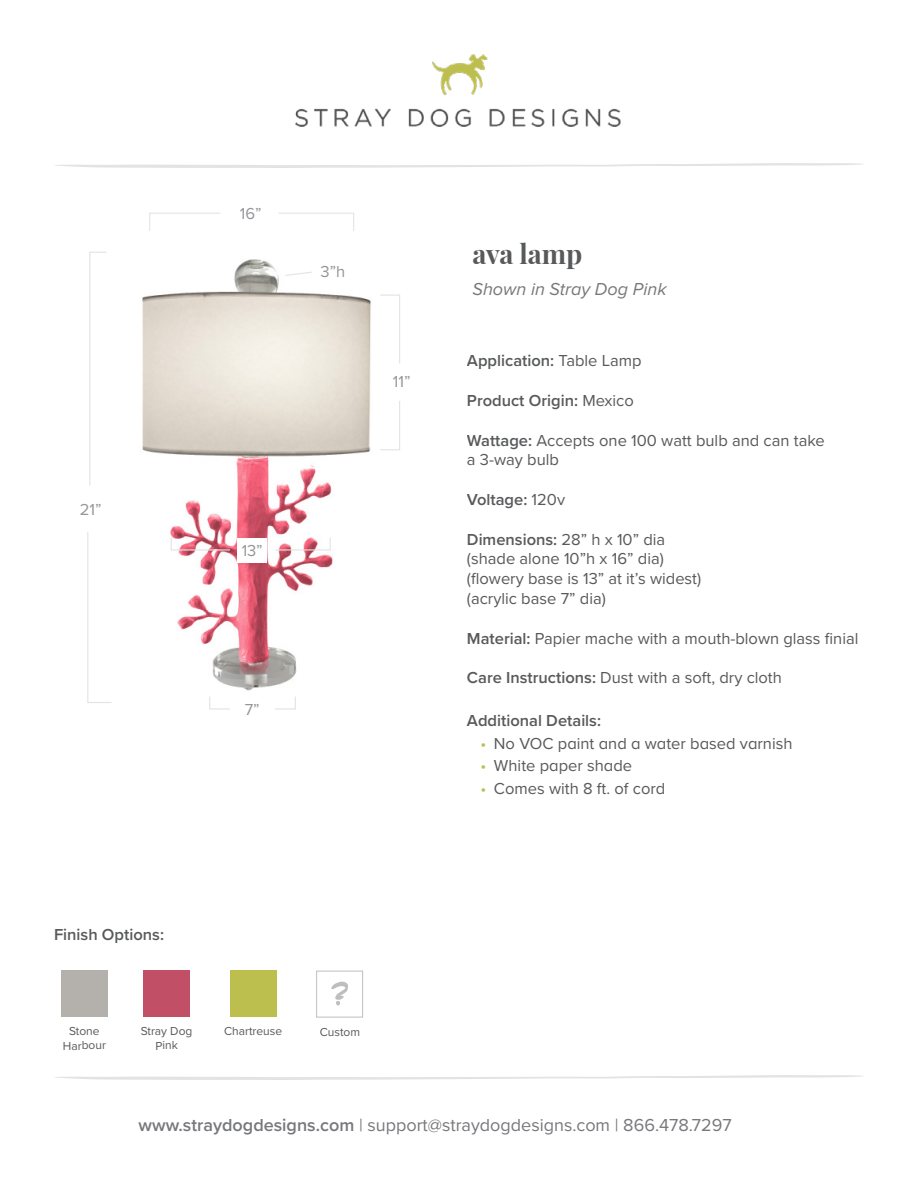
<style>
.page{position:relative;width:918px;height:1188px;background:#fff}
.page>*{position:absolute;margin:0;border:0;box-sizing:border-box;transform-origin:0 0}
.t1{font:700 27px "Playfair Display";color:#58595b}
.t2{font:18px "Proxima Nova";color:#77787b}
.t3{font:italic 18px "Proxima Nova";color:#77787b}
.t4{font:16.5px/19.8px "Proxima Nova";color:#58595b}
.t5{font:600 16.5px "Proxima Nova";color:#58595b}
.t6{font:16.5px "Proxima Nova";color:#939598}
.t7{font:12px/14.4px "Proxima Nova";letter-spacing:-.005em;color:#58595b;text-align:center}
.s1{font-weight:400}
.s2{font-weight:600}
.s3{color:#bcbf4e}
</style>
<div class="page">
<img style="left:295px;top:54px;width:326px;height:73px">
<svg style="left:55px;top:163px;width:807px;height:5px"></svg>
<svg style="left:55px;top:1075px;width:807px;height:5px"></svg>
<img style="left:142px;top:259px;width:229px;height:432px">
<svg style="left:278px;top:212px;width:76px;height:19px"></svg>
<svg style="left:89px;top:251px;width:18px;height:235px"></svg>
<div style="left:237px;top:538px;width:30px;height:25px;background:#fff"></div>
<svg style="left:87px;top:532px;width:25px;height:171px"></svg>
<svg style="left:149px;top:212px;width:71px;height:19px"></svg>
<div style="left:61px;top:971px;width:46px;height:46px;background:#b4b0ab"></div>
<div style="left:144px;top:971px;width:46px;height:46px;background:#c14f66"></div>
<div style="left:230px;top:971px;width:46px;height:46px;background:#bcbf4e"></div>
<div style="left:316px;top:971px;width:47px;height:46px;background:#fff;border:1px solid #bcbec0"></div>
<svg style="left:331px;top:982px;width:17px;height:24px"></svg>
<svg style="left:380px;top:401px;width:20px;height:49px"></svg>
<svg style="left:380px;top:294px;width:20px;height:70px"></svg>
<svg style="left:170px;top:536px;width:61px;height:15px"></svg>
<svg style="left:209px;top:696px;width:21px;height:14px"></svg>
<svg style="left:274px;top:536px;width:57px;height:15px"></svg>
<svg style="left:275px;top:696px;width:21px;height:14px"></svg>
<svg style="left:284px;top:271px;width:29px;height:6px"></svg>
<p class="t6" style="left:80px;top:497px;width:23px">21”</p>
<p class="t6" style="left:240px;top:201px;width:23px">16”</p>
<p class="t6" style="left:321px;top:259px;width:26px">3”h</p>
<p class="t6" style="left:393px;top:369px;width:19px">11”</p>
<p class="t6" style="left:242px;top:538px;width:23px">13”</p>
<p class="t6" style="left:245px;top:697px;width:16px">7”</p>
<p class="t5" style="left:54px;top:922px;width:112px">Finish Options:</p>
<p class="t7" style="left:63px;top:1023px;width:45px">Stone<br>Harbour</p>
<p class="t7" style="left:141px;top:1023px;width:53px">Stray Dog<br>Pink</p>
<p class="t7" style="left:224px;top:1023px;width:60px">Chartreuse</p>
<p class="t7" style="left:320px;top:1024px;width:42px">Custom</p>
<h1 class="t1" style="left:472px;top:232px;width:111px">ava lamp</h1>
<p class="t3" style="left:472px;top:279px;width:196px">Shown in Stray Dog Pink</p>
<p class="t5" style="left:467px;top:349px;width:176px">Application: <span class="s1">Table Lamp</span></p>
<p class="t5" style="left:467px;top:388px;width:168px">Product Origin: <span class="s1">Mexico</span></p>
<p class="t4" style="left:467px;top:430px;width:359px"><span class="s2">Wattage:</span> Accepts one 100 watt bulb and can take a 3-way bulb</p>
<p class="t5" style="left:467px;top:487px;width:100px">Voltage: <span class="s1">120v</span></p>
<p class="t4" style="left:467px;top:529px;width:236px"><span class="s2">Dimensions:</span> 28” h x 10” dia (shade alone 10”h x 16” dia) (flowery base is 13” at it’s widest) (acrylic base 7” dia)</p>
<p class="t4" style="left:467px;top:628px;width:393px"><span class="s2">Material:</span> Papier mache with a mouth-blown glass finial</p>
<p class="t4" style="left:467px;top:667px;width:316px"><span class="s2">Care Instructions:</span> Dust with a soft, dry cloth</p>
<p class="t5" style="left:467px;top:708px;width:136px">Additional Details:</p>
<p class="t4" style="left:480px;top:733px;width:314px"><span class="s3">•</span> No VOC paint and a water based varnish</p>
<p class="t4" style="left:480px;top:755px;width:153px"><span class="s3">•</span> White paper shade</p>
<p class="t4" style="left:480px;top:778px;width:186px"><span class="s3">•</span> Comes with 8 ft. of cord</p>
<p class="t2" style="left:139px;top:1111px;width:595px"><span class="s2">www.straydogdesigns.com</span> | support@straydogdesigns.com | 866.478.7297</p>
</div>
